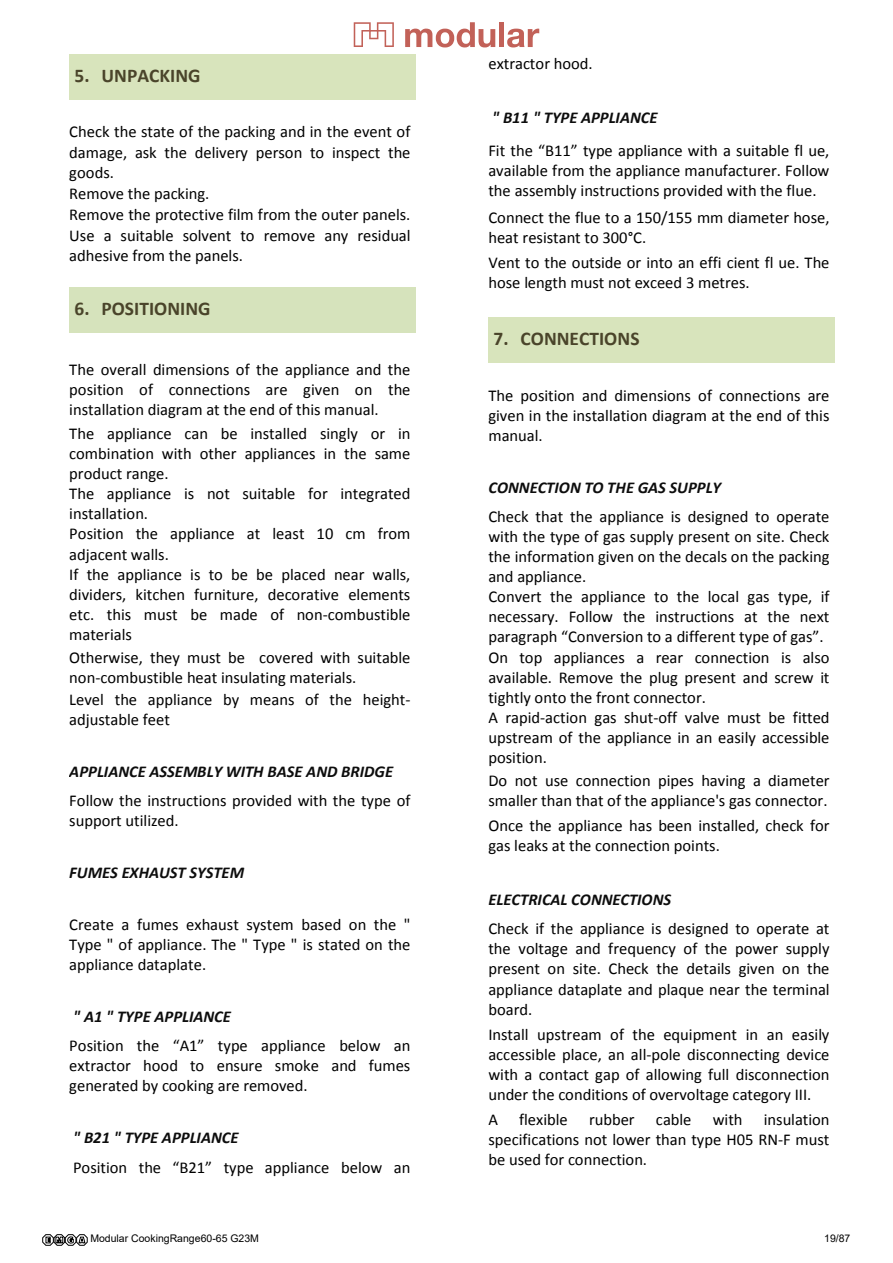
<style>
.page{position:relative;width:893px;height:1263px;background:#fff}
.page>*{position:absolute;margin:0;border:0;box-sizing:border-box;transform-origin:0 0}
.t1{font:700 19.5px "Calibri";color:#4a442a}
.t2{font:16.5px/20.1px "Calibri";color:#000}
.t3{font:italic 700 16.5px "Calibri";color:#0d0d0d}
.t4{font:10.5px "Arial";color:#000}
</style>
<div class="page">
<div style="left:69px;top:54px;width:346px;height:45px;background:#d8e4bc"></div>
<div style="left:69px;top:288px;width:346px;height:45px;background:#d6e3bc"></div>
<div style="left:488px;top:317px;width:346px;height:46px;background:#d8e4bc"></div>
<svg style="left:43px;top:1234px;width:45px;height:12px"></svg>
<svg style="left:354px;top:22px;width:40px;height:25px"></svg>
<svg style="left:405px;top:22px;width:90px;height:25px"></svg>
<div style="left:499px;top:22px;width:5px;height:25px;background:#c26158"></div>
<svg style="left:507px;top:29px;width:32px;height:18px"></svg>
<p class="t1" style="left:75px;top:63px;width:127px">5. UNPACKING</p>
<p class="t2" style="left:69px;top:122px;width:343px;line-height:20.5px">Check the state of the packing and in the event of damage, ask the delivery person to inspect the goods.<br>Remove the packing.<br>Remove the protective film from the outer panels.<br>Use a suitable solvent to remove any residual adhesive from the panels.</p>
<p class="t1" style="left:75px;top:296px;width:138px">6. POSITIONING</p>
<p class="t2" style="left:69px;top:359px;width:343px;text-align:justify">The overall dimensions of the appliance and the position of connections are given on the installation diagram at the end of this manual.</p>
<p class="t2" style="left:69px;top:423px;width:343px">The appliance can be installed singly or in combination with other appliances in the same product range.<br>The appliance is not suitable for integrated installation.<br>Position the appliance at least 10 cm from adjacent walls.<br>If the appliance is to be be placed near walls, dividers, kitchen furniture, decorative elements etc. this must be made of non-combustible materials</p>
<p class="t2" style="left:69px;top:647px;width:343px">Otherwise, they must be covered with suitable non-combustible heat insulating materials.</p>
<p class="t2" style="left:69px;top:690px;width:343px">Level the appliance by means of the height&shy;adjustable feet</p>
<p class="t3" style="left:69px;top:761px;width:325px">APPLIANCE ASSEMBLY WITH BASE AND BRIDGE</p>
<p class="t2" style="left:69px;top:791px;width:343px">Follow the instructions provided with the type of support utilized.</p>
<p class="t3" style="left:69px;top:862px;width:176px">FUMES EXHAUST SYSTEM</p>
<p class="t2" style="left:69px;top:914px;width:343px;text-align:justify">Create a fumes exhaust system based on the " Type " of appliance. The " Type " is stated on the appliance dataplate.</p>
<p class="t3" style="left:73px;top:1006px;width:159px">" A1 " TYPE APPLIANCE</p>
<p class="t2" style="left:69px;top:1035px;width:343px;text-align:justify">Position the “A1” type appliance below an extractor hood to ensure smoke and fumes generated by cooking are removed.</p>
<p class="t3" style="left:73px;top:1127px;width:167px">" B21 " TYPE APPLIANCE</p>
<p class="t2" style="left:73px;top:1157px;width:339px">Position the “B21” type appliance below an</p>
<p class="t2" style="left:488px;top:54px;width:106px">extractor hood.</p>
<p class="t3" style="left:492px;top:108px;width:167px">" B11 " TYPE APPLIANCE</p>
<p class="t2" style="left:488px;top:141px;width:343px;text-align:justify">Fit the “B11” type appliance with a suitable fl ue, available from the appliance manufacturer. Follow the assembly instructions provided with the flue.</p>
<p class="t2" style="left:488px;top:207px;width:343px">Connect the flue to a 150/155 mm diameter hose, heat resistant to 300°C.</p>
<p class="t2" style="left:488px;top:252px;width:343px">Vent to the outside or into an effi cient fl ue. The hose length must not exceed 3 metres.</p>
<p class="t1" style="left:494px;top:326px;width:147px">7. CONNECTIONS</p>
<p class="t2" style="left:488px;top:385px;width:343px;text-align:justify">The position and dimensions of connections are given in the installation diagram at the end of this manual.</p>
<p class="t3" style="left:488px;top:477px;width:234px">CONNECTION TO THE GAS SUPPLY</p>
<p class="t2" style="left:488px;top:506px;width:343px">Check that the appliance is designed to operate with the type of gas supply present on site. Check the information given on the decals on the packing and appliance.<br>Convert the appliance to the local gas type, if necessary. Follow the instructions at the next paragraph “Conversion to a different type of gas”.<br>On top appliances a rear connection is also available. Remove the plug present and screw it tightly onto the front connector.<br>A rapid-action gas shut-off valve must be fitted upstream of the appliance in an easily accessible position.</p>
<p class="t2" style="left:488px;top:770px;width:343px">Do not use connection pipes having a diameter smaller than that of the appliance's gas connector.</p>
<p class="t2" style="left:488px;top:815px;width:343px">Once the appliance has been installed, check for gas leaks at the connection points.</p>
<p class="t3" style="left:488px;top:889px;width:184px">ELECTRICAL CONNECTIONS</p>
<p class="t2" style="left:488px;top:919px;width:343px;text-align:justify">Check if the appliance is designed to operate at the voltage and frequency of the power supply present on site. Check the details given on the appliance dataplate and plaque near the terminal board.</p>
<p class="t2" style="left:488px;top:1024px;width:343px;text-align:justify">Install upstream of the equipment in an easily accessible place, an all-pole disconnecting device with a contact gap of allowing full disconnection under the conditions of overvoltage category III.</p>
<p class="t2" style="left:488px;top:1109px;width:11px">A</p>
<p class="t2" style="left:519px;top:1109px;width:50px">flexible</p>
<p class="t2" style="left:589px;top:1109px;width:47px">rubber</p>
<p class="t2" style="left:656px;top:1109px;width:37px">cable</p>
<p class="t2" style="left:713px;top:1109px;width:31px">with</p>
<p class="t2" style="left:488px;top:1109px;width:343px;text-align:justify;text-indent:275px">insulation specifications not lower than type H05 RN-F must be used for connection.</p>
<p class="t4" style="left:90px;top:1231px;width:170px">Modular CookingRange60-65 G23M</p>
<p class="t4" style="left:824px;top:1231px;width:28px">19/87</p>
</div>
